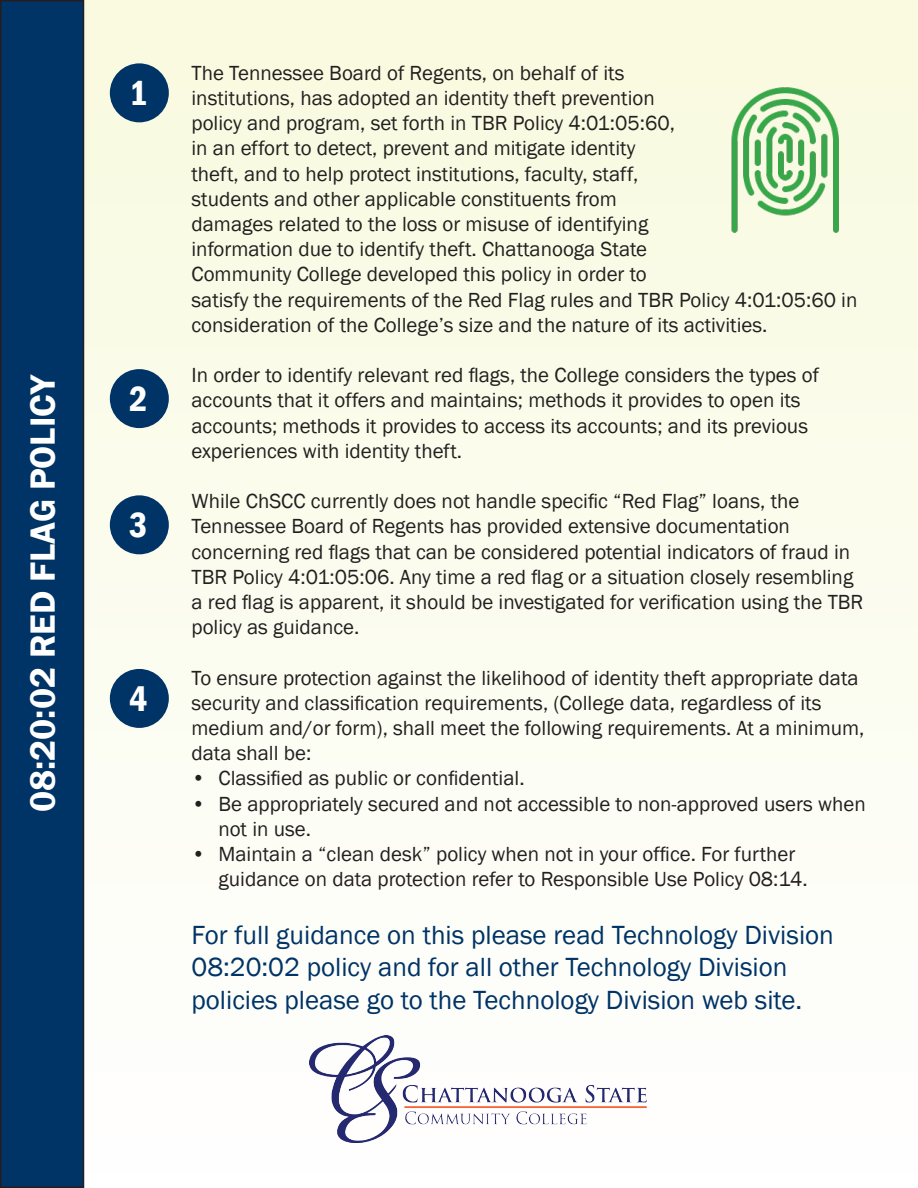
<style>
.page{position:relative;width:918px;height:1188px;background:#fff}
.page>*{position:absolute;margin:0;border:0;box-sizing:border-box;transform-origin:0 0}
.t1{font:600 36px "Franklin Gothic";color:#fff}
.t2{font:600 condensed 36px "Franklin Gothic";color:#fff}
.t3{font:27px/32.4px "Franklin Gothic";color:#036}
.t4{font:21px/25.2px "Franklin Gothic";color:#231f20}
</style>
<div class="page">
<div style="left:1px;top:0;width:916px;height:1186px;background:linear-gradient(to bottom,#f8fade,#feffff)"></div>
<div style="left:1px;top:1px;width:82px;height:1186px;background:#036"></div>
<div style="left:0;top:0;width:84px;height:1188px;border:2px solid #231f20"></div>
<div style="left:110px;top:63px;width:59px;height:59px;background:#036;border-radius:50%"></div>
<div style="left:110px;top:369px;width:59px;height:59px;background:#036;border-radius:50%"></div>
<div style="left:110px;top:495px;width:59px;height:59px;background:#036;border-radius:50%"></div>
<div style="left:110px;top:669px;width:59px;height:59px;background:#036;border-radius:50%"></div>
<img style="left:310px;top:1036px;width:338px;height:106px">
<img style="left:694px;top:72px;width:173px;height:183px">
<p class="t1" style="left:21px;top:812px;width:440px;rotate:-90deg">08:20:02 RED FLAG POLICY</p>
<p class="t2" style="left:129px;top:69px;width:20px">1</p>
<p class="t2" style="left:129px;top:375px;width:20px">2</p>
<p class="t2" style="left:129px;top:501px;width:20px">3</p>
<p class="t2" style="left:129px;top:675px;width:20px">4</p>
<p class="t4" style="left:192px;top:61px;width:667px">The Tennessee Board of Regents, on behalf of its<br>institutions, has adopted an identity theft prevention<br>policy and program, set forth in TBR Policy 4:01:05:60,<br>in an effort to detect, prevent and mitigate identity<br>theft, and to help protect institutions, faculty, staff,<br>students and other applicable constituents from<br>damages related to the loss or misuse of identifying<br>information due to identify theft. Chattanooga State<br>Community College developed this policy in order to<br>satisfy the requirements of the Red Flag rules and TBR Policy 4:01:05:60 in consideration of the College’s size and the nature of its activities.</p>
<p class="t4" style="left:192px;top:363px;width:629px">In order to identify relevant red flags, the College considers the types of accounts that it offers and maintains; methods it provides to open its accounts; methods it provides to access its accounts; and its previous experiences with identity theft.</p>
<p class="t4" style="left:192px;top:489px;width:673px">While ChSCC currently does not handle specific “Red Flag” loans, the Tennessee Board of Regents has provided extensive documentation concerning red flags that can be considered potential indicators of fraud in TBR Policy 4:01:05:06. Any time a red flag or a situation closely resembling a red flag is apparent, it should be investigated for verification using the TBR policy as guidance.</p>
<p class="t4" style="left:192px;top:665px;width:675px">To ensure protection against the likelihood of identity theft appropriate data security and classification requirements, (College data, regardless of its medium and/or form), shall meet the following requirements. At a minimum, data shall be:</p>
<p class="t4" style="left:192px;top:766px;width:335px">• Classified as public or confidential.</p>
<p class="t4" style="left:219px;top:791px;width:649px;text-indent:-27px">• Be appropriately secured and not accessible to non-approved users when not in use.</p>
<p class="t4" style="left:219px;top:842px;width:591px;text-indent:-27px">• Maintain a “clean desk” policy when not in your office. For further guidance on data protection refer to Responsible Use Policy 08:14.</p>
<p class="t3" style="left:192px;top:919px;width:644px">For full guidance on this please read Technology Division<br>08:20:02 policy and for all other Technology Division policies please go to the Technology Division web site.</p>
</div>
